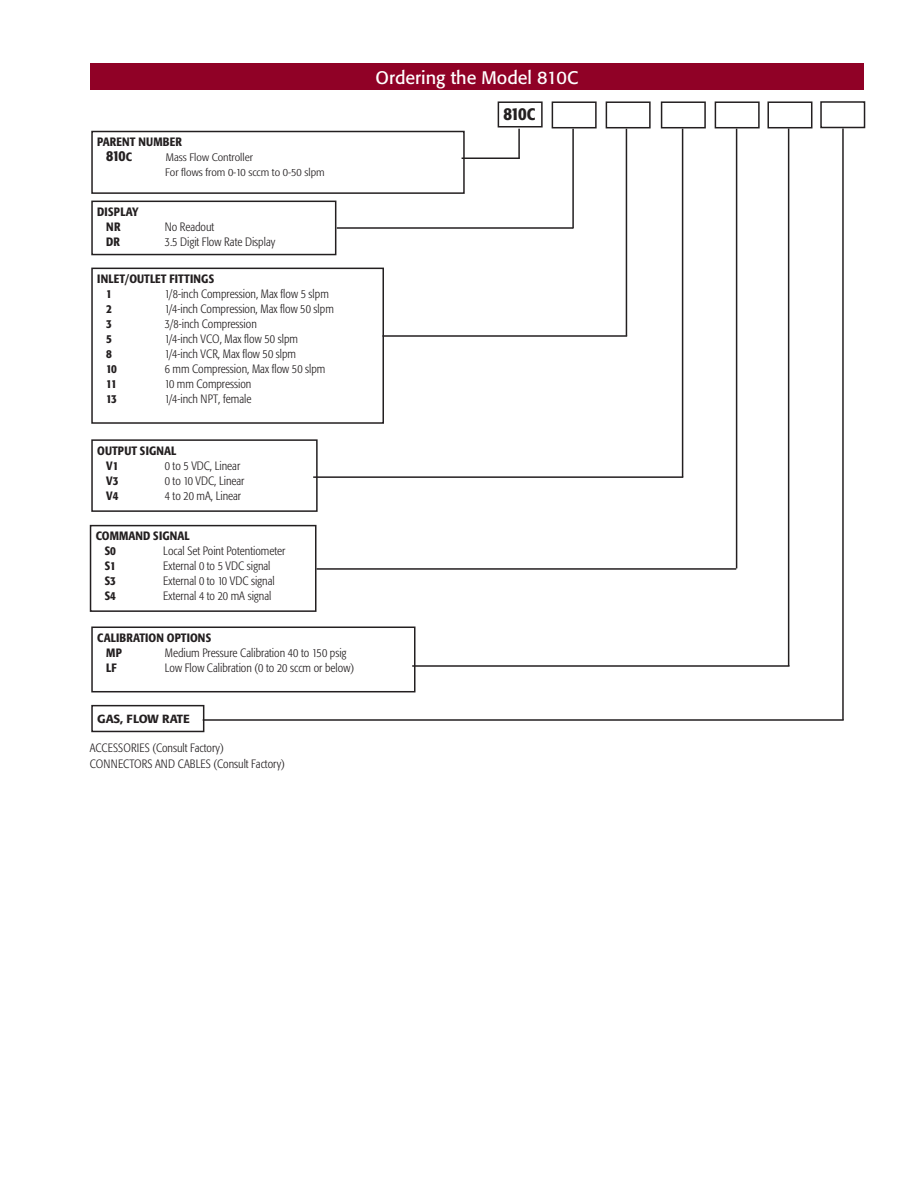
<style>
.page{position:relative;width:918px;height:1188px;background:#fff}
.page>*{position:absolute;margin:0;border:0;box-sizing:border-box;transform-origin:0 0}
.Headline{font:18px "Formata";color:#fff}
.t1{font:500 condensed 18px "Formata";color:#231f20}
.t2{font:500 condensed 15px "Formata";color:#231f20}
.Heads{font:300 condensed 12px "Formata";color:#231f20}
.Heads-2{font:500 condensed 12px/15px "Formata";letter-spacing:.01em;color:#231f20}
.Body_text{font:300 condensed 12px "Formata";color:#231f20}
.Body_text-2{font:500 condensed 12px "Formata";color:#231f20}
.t3{font:500 11.7px "Formata";letter-spacing:-.01em;color:#231f20}
.t4{font:300 condensed 10.8px/15px "Formata";color:#231f20;scale:1.11 1}
.s1{font-size:12px}
.s2{font-size:16.5px}
</style>
<div class="page">
<div style="left:90px;top:63px;width:774px;height:27px;background:#900126"></div>
<div style="left:91px;top:131px;width:374px;height:63px;border:2px solid #231f20"></div>
<div style="left:91px;top:268px;width:293px;height:156px;border:2px solid #231f20"></div>
<div style="left:91px;top:439px;width:227px;height:73px;border:2px solid #231f20"></div>
<div style="left:90px;top:525px;width:226px;height:87px;border:2px solid #231f20"></div>
<div style="left:91px;top:627px;width:325px;height:65px;border:2px solid #231f20"></div>
<div style="left:91px;top:705px;width:113px;height:27px;border:2px solid #231f20"></div>
<div style="left:498px;top:101px;width:45px;height:27px;border:2px solid #231f20"></div>
<div style="left:552px;top:101px;width:45px;height:27px;border:2px solid #231f20"></div>
<div style="left:606px;top:101px;width:45px;height:27px;border:2px solid #231f20"></div>
<div style="left:661px;top:101px;width:45px;height:27px;border:2px solid #231f20"></div>
<div style="left:715px;top:101px;width:45px;height:27px;border:2px solid #231f20"></div>
<div style="left:767px;top:101px;width:45px;height:27px;border:2px solid #231f20"></div>
<div style="left:820px;top:101px;width:45px;height:27px;border:2px solid #231f20"></div>
<hr style="left:518px;top:129px;width:2px;height:30px;background:#231f20">
<hr style="left:462px;top:158px;width:58px;height:1px;background:#231f20">
<hr style="left:337px;top:227px;width:236px;height:2px;background:#231f20">
<hr style="left:572px;top:129px;width:2px;height:99px;background:#231f20">
<hr style="left:382px;top:335px;width:245px;height:2px;background:#231f20">
<hr style="left:626px;top:129px;width:1px;height:207px;background:#231f20">
<hr style="left:313px;top:476px;width:370px;height:2px;background:#231f20">
<hr style="left:682px;top:129px;width:1px;height:348px;background:#231f20">
<hr style="left:736px;top:129px;width:1px;height:439px;background:#231f20">
<hr style="left:316px;top:568px;width:420px;height:2px;background:#231f20">
<hr style="left:788px;top:128px;width:1px;height:538px;background:#231f20">
<hr style="left:412px;top:665px;width:378px;height:2px;background:#231f20">
<hr style="left:842px;top:128px;width:2px;height:592px;background:#231f20">
<hr style="left:203px;top:719px;width:641px;height:2px;background:#231f20">
<div style="left:91px;top:201px;width:245px;height:54px;border:2px solid #231f20"></div>
<p class="Heads-2" style="left:97px;top:135px;width:86px">PARENT NUMBER</p>
<p class="t2" style="left:106px;top:147px;width:27px">810<span class="s1">C</span></p>
<p class="t4" style="left:165px;top:150px;width:145px">Mass Flow Controller<br>For flows from 0-10 sccm to 0-50 slpm</p>
<p class="Heads-2" style="left:97px;top:204px;width:43px">DISPLAY</p>
<p class="Body_text-2" style="left:106px;top:220px;width:16px">NR</p>
<p class="Body_text" style="left:165px;top:220px;width:51px">No Readout</p>
<p class="Body_text-2" style="left:106px;top:235px;width:15px">DR</p>
<p class="Body_text" style="left:165px;top:235px;width:112px">3.5 Digit Flow Rate Display</p>
<p class="Heads-2" style="left:106px;top:271px;width:109px;text-indent:-9px">INLET/OUTLET FITTINGS<br>1</p>
<p class="Heads" style="left:165px;top:287px;width:166px">1/8-inch Compression, Max flow 5 slpm</p>
<p class="Heads-2" style="left:106px;top:301px;width:7px">2</p>
<p class="Heads" style="left:165px;top:302px;width:171px">1/4-inch Compression, Max flow 50 slpm</p>
<p class="Heads-2" style="left:106px;top:316px;width:7px">3</p>
<p class="Heads" style="left:165px;top:317px;width:94px">3/8-inch Compression</p>
<p class="Heads-2" style="left:106px;top:331px;width:7px">5</p>
<p class="Heads" style="left:165px;top:332px;width:135px">1/4-inch VCO, Max flow 50 slpm</p>
<p class="Heads-2" style="left:106px;top:346px;width:7px">8</p>
<p class="Heads" style="left:165px;top:347px;width:133px">1/4-inch VCR, Max flow 50 slpm</p>
<p class="Heads-2" style="left:106px;top:361px;width:12px">10</p>
<p class="Heads" style="left:165px;top:362px;width:162px">6 mm Compression, Max flow 50 slpm</p>
<p class="Heads-2" style="left:106px;top:376px;width:12px">11</p>
<p class="Heads" style="left:165px;top:377px;width:88px">10 mm Compression</p>
<p class="Heads-2" style="left:106px;top:391px;width:12px">13</p>
<p class="Heads" style="left:165px;top:392px;width:88px">1/4-inch NPT, female</p>
<p class="Heads-2" style="left:106px;top:443px;width:72px;text-indent:-9px">OUTPUT SIGNAL<br>V1</p>
<p class="Heads" style="left:165px;top:459px;width:77px">0 to 5 VDC, Linear</p>
<p class="Heads-2" style="left:106px;top:473px;width:14px">V3</p>
<p class="Heads" style="left:165px;top:474px;width:81px">0 to 10 VDC, Linear</p>
<p class="Heads-2" style="left:106px;top:488px;width:14px">V4</p>
<p class="Heads" style="left:165px;top:489px;width:78px">4 to 20 mA, Linear</p>
<p class="Heads-2" style="left:105px;top:529px;width:86px;text-indent:-9px">COMMAND SIGNAL<br>S0</p>
<p class="Heads" style="left:163px;top:544px;width:124px">Local Set Point Potentiometer</p>
<p class="Heads-2" style="left:105px;top:559px;width:13px">S1</p>
<p class="Heads" style="left:163px;top:559px;width:109px">External 0 to 5 VDC signal</p>
<p class="Heads-2" style="left:105px;top:574px;width:13px">S3</p>
<p class="Heads" style="left:163px;top:574px;width:113px">External 0 to 10 VDC signal</p>
<p class="Heads-2" style="left:105px;top:589px;width:13px">S4</p>
<p class="Heads" style="left:163px;top:589px;width:110px">External 4 to 20 mA signal</p>
<p class="Heads-2" style="left:106px;top:630px;width:106px;text-indent:-9px">CALIBRATION OPTIONS<br>MP</p>
<p class="Heads" style="left:165px;top:646px;width:183px">Medium Pressure Calibration 40 to 150 psig</p>
<p class="Heads-2" style="left:106px;top:660px;width:12px">LF</p>
<p class="Heads" style="left:165px;top:661px;width:191px">Low Flow Calibration (0 to 20 sccm or below)</p>
<p class="t3" style="left:97px;top:712px;width:94px">GAS, FLOW RATE</p>
<p class="Heads" style="left:90px;top:741px;width:136px">ACCESSORIES (Consult Factory)</p>
<p class="Heads" style="left:90px;top:757px;width:197px">CONNECTORS AND CABLES (Consult Factory)</p>
<p class="Headline" style="left:376px;top:66px;width:204px">Ordering the Model 810C</p>
<p class="t1" style="left:504px;top:103px;width:33px">810<span class="s2">C</span></p>
</div>
